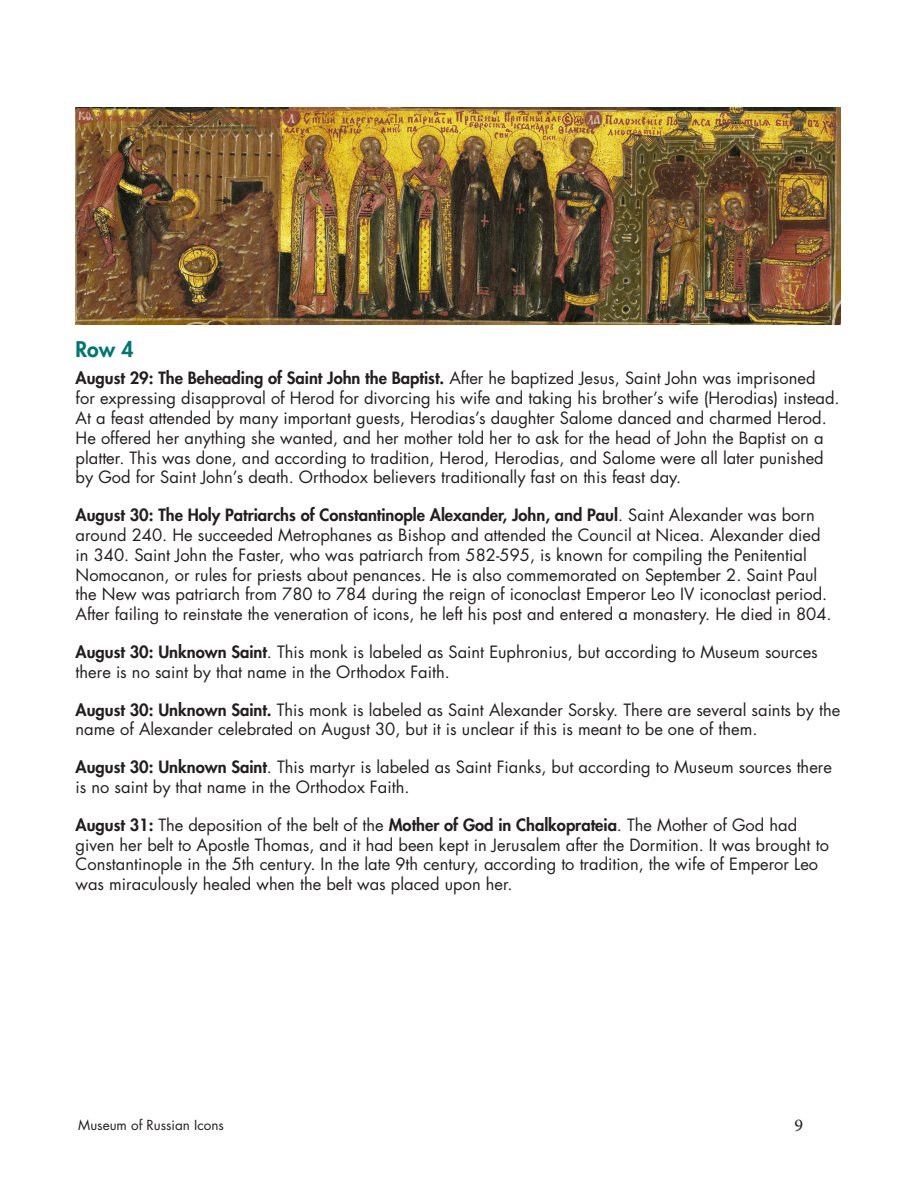
<style>
.page{position:relative;width:918px;height:1188px;background:#fff}
.page>*{position:absolute;margin:0;border:0;box-sizing:border-box;transform-origin:0 0}
.Side{font:800 21px "Futura Std";color:#007573}
.t1{font:18px "Minion Pro";color:#231f20}
.text{font:16.5px/19.8px "Futura Std";color:#231f20}
.t2{font:13.5px "Futura Std";color:#231f20}
.s1{font-weight:800}
</style>
<div class="page">
<img style="left:76px;top:108px;width:765px;height:216px">
<p class="Side" style="left:76px;top:336px;width:59px">Row 4</p>
<p class="text" style="left:76px;top:369px;width:766px"><span class="s1">August 29: The Beheading of Saint John the Baptist.</span> After he baptized Jesus, Saint John was imprisoned<br>for expressing disapproval of Herod for divorcing his wife and taking his brother’s wife (Herodias) instead.<br>At a feast attended by many important guests, Herodias’s daughter Salome danced and charmed Herod.<br>He offered her anything she wanted, and her mother told her to ask for the head of John the Baptist on a platter. This was done, and according to tradition, Herod, Herodias, and Salome were all later punished by God for Saint John’s death. Orthodox believers traditionally fast on this feast day.</p>
<p class="text" style="left:76px;top:505px;width:758px"><span class="s1">August 30: The Holy Patriarchs of Constantinople Alexander, John, and Paul</span>. Saint Alexander was born around 240. He succeeded Metrophanes as Bishop and attended the Council at Nicea. Alexander died in 340. Saint John the Faster, who was patriarch from 582-595, is known for compiling the Penitential Nomocanon, or rules for priests about penances. He is also commemorated on September 2. Saint Paul the New was patriarch from 780 to 784 during the reign of iconoclast Emperor Leo IV iconoclast period.<br>After failing to reinstate the veneration of icons, he left his post and entered a monastery. He died in 804.</p>
<p class="text" style="left:76px;top:642px;width:744px"><span class="s1">August 30: Unknown Saint</span>. This monk is labeled as Saint Euphronius, but according to Museum sources there is no saint by that name in the Orthodox Faith.</p>
<p class="text" style="left:76px;top:700px;width:766px"><span class="s1">August 30: Unknown Saint.</span> This monk is labeled as Saint Alexander Sorsky. There are several saints by the name of Alexander celebrated on August 30, but it is unclear if this is meant to be one of them.</p>
<p class="text" style="left:76px;top:757px;width:758px"><span class="s1">August 30: Unknown Saint</span>. This martyr is labeled as Saint Fianks, but according to Museum sources there is no saint by that name in the Orthodox Faith.</p>
<p class="text" style="left:76px;top:815px;width:755px"><span class="s1">August 31:</span> The deposition of the belt of the <span class="s1">Mother of God in Chalkoprateia</span>. The Mother of God had given her belt to Apostle Thomas, and it had been kept in Jerusalem after the Dormition. It was brought to Constantinople in the 5th century. In the late 9th century, according to tradition, the wife of Emperor Leo was miraculously healed when the belt was placed upon her.</p>
<p class="t2" style="left:78px;top:1116px;width:147px">Museum of Russian Icons</p>
<p class="t1" style="left:794px;top:1114px;width:10px">9</p>
</div>
